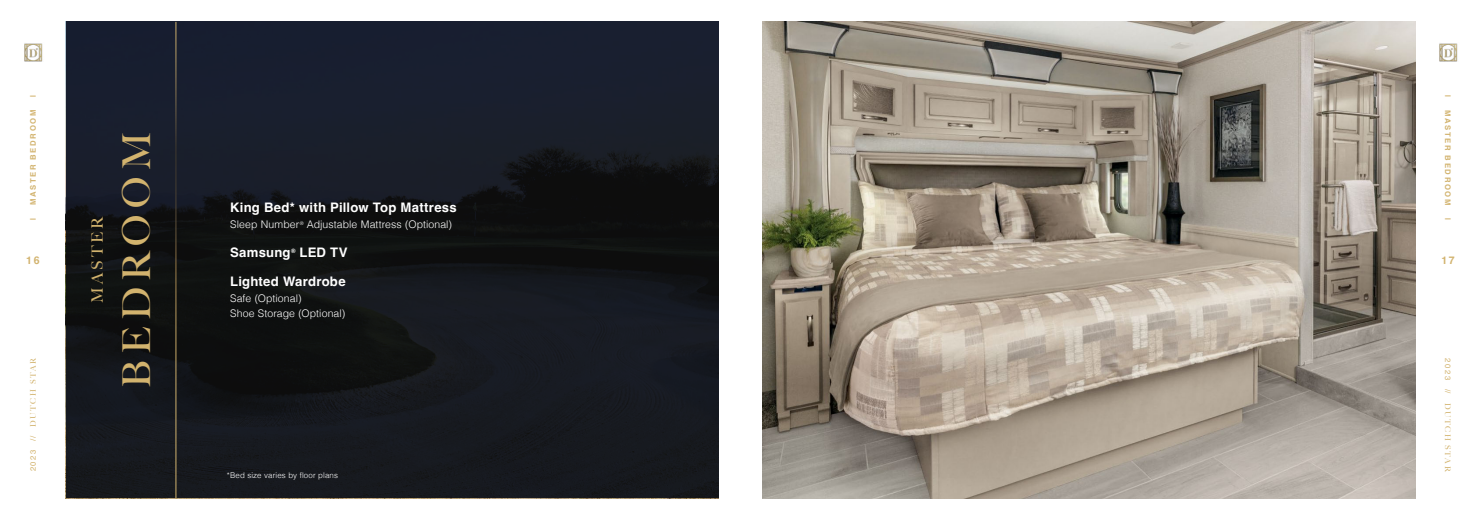
<style>
.page{position:relative;width:1481px;height:520px;background:#fff}
.page>*{position:absolute;margin:0;border:0;box-sizing:border-box;transform-origin:0 0}
.t1{font:500 38.5px "Big Caslon";letter-spacing:.155em;color:#d2b36e}
.t2{font:500 15.75px "Big Caslon";color:#d2b36e}
.t3{font:700 13.12px "Helvetica";letter-spacing:.015em;color:#fff}
.t4{font:700 10.59px "Helvetica";color:#d2b36e}
.t5{font:300 10.5px/15.8px "Helvetica";letter-spacing:.01em;color:#fff}
.t6{font:300 7.88px "Helvetica";letter-spacing:.02em;color:#fff}
.t7{font:500 7.7px "Big Caslon";letter-spacing:.205em;color:#d2b36e}
.t8{font:700 7.7px "Helvetica";letter-spacing:.21em;color:#d2b36e}
.s1{font-family:"Helvetica";font-weight:400}
</style>
<div class="page">
<img style="left:762px;top:22px;width:653px;height:476px">
<img style="left:66px;top:22px;width:652px;height:476px">
<img style="left:24px;top:42px;width:42px;height:21px">
<img style="left:1415px;top:42px;width:43px;height:21px">
<hr style="left:176px;top:22px;width:1px;height:476px;background:#fff">
<p class="t8" style="left:1452px;top:95px;width:4px;rotate:90deg">|</p>
<p class="t8" style="left:1452px;top:110px;width:97px;rotate:90deg">MASTER BEDROOM</p>
<p class="t8" style="left:1452px;top:218px;width:4px;rotate:90deg">|</p>
<p class="t8" style="left:28px;top:97px;width:4px;rotate:-90deg">|</p>
<p class="t8" style="left:28px;top:205px;width:97px;rotate:-90deg">MASTER BEDROOM</p>
<h1 class="t1" style="left:114px;top:388px;width:257px;rotate:-90deg">BEDROOM</h1>
<p class="t3" style="left:230px;top:202px;width:228px">King Bed* with Pillow Top Mattress</p>
<p class="t5" style="left:230px;top:217px;width:223px">Sleep Number<sup>®</sup> Adjustable Mattress (Optional)</p>
<p class="t3" style="left:230px;top:247px;width:119px">Samsung<sup>®</sup> LED TV</p>
<p class="t3" style="left:230px;top:276px;width:117px">Lighted Wardrobe</p>
<p class="t5" style="left:230px;top:291px;width:116px">Safe (Optional)<br>Shoe Storage (Optional)</p>
<h2 class="t2" style="left:88px;top:303px;width:89px;rotate:-90deg">MASTER</h2>
<p class="t8" style="left:28px;top:220px;width:4px;rotate:-90deg">|</p>
<p class="t4" style="left:26px;top:255px;width:15px">16</p>
<p class="t4" style="left:1441px;top:255px;width:15px">17</p>
<p class="t7" style="left:29px;top:471px;width:115px;rotate:-90deg"><span class="s1">2023 //</span> DUTCH STAR</p>
<p class="t7" style="left:1452px;top:358px;width:115px;rotate:90deg"><span class="s1">2023 //</span> DUTCH STAR</p>
<p class="t6" style="left:227px;top:468px;width:113px">*Bed size varies by floor plans</p>
</div>
